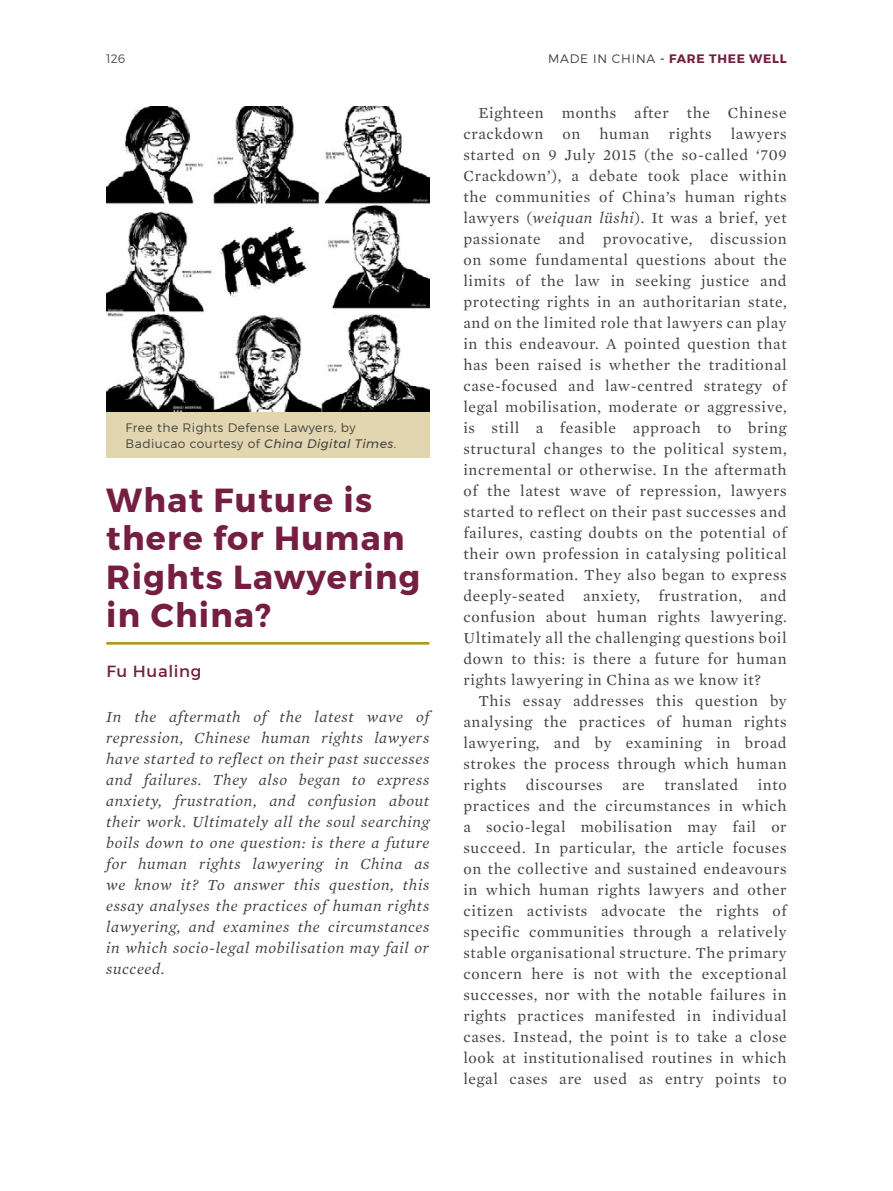
<style>
.page{position:relative;width:893px;height:1191px;background:#fff}
.page>*{position:absolute;margin:0;border:0;box-sizing:border-box;transform-origin:0 0}
.t1{font:700 33.25px/38.5px "Montserrat";letter-spacing:.04em;color:#741f41}
.t2{font:16.45px "Montserrat";letter-spacing:.04em;color:#741f41}
.t3{font:15.75px/21px "Mercury Text G1";letter-spacing:.04em;color:#414042;text-align:justify}
.t4{font:italic 15.75px/21px "Mercury Text G1";letter-spacing:.04em;color:#414042;text-align:justify}
.t5{font:300 12.25px/15.8px "Montserrat";letter-spacing:.04em;color:#414042}
.t6{font:700 12.25px "Montserrat";letter-spacing:.06em;color:#741f41}
.t7{font:300 12.25px "Montserrat";color:#4d4d4f}
.s1{font-weight:300;color:#414042}
.s2{font-weight:500;color:#414042}
.s3{font-weight:400;font-style:italic}
.s4{font-style:italic}
</style>
<div class="page">
<img style="left:107px;top:107px;width:322px;height:305px">
<hr style="left:106px;top:642px;width:323px;height:2px;background:#b19722">
<div style="left:106px;top:412px;width:324px;height:46px;background:#e2d6b0"></div>
<p class="t7" style="left:106px;top:51px;width:21px">126</p>
<p class="t6" style="left:548px;top:51px;width:240px"><span class="s1">MADE IN CHINA</span> <span class="s2">-</span> FARE THEE WELL</p>
<p class="t5" style="left:126px;top:420px;width:272px">Free the Rights Defense Lawyers, by<br>Badiucao courtesy of <span class="s3">China Digital Times</span>.</p>
<h1 class="t1" style="left:106px;top:481px;width:316px">What Future is there for Human<br>Rights Lawyering in China?</h1>
<p class="t2" style="left:106px;top:660px;width:97px">Fu Hualing</p>
<p class="t4" style="left:106px;top:706px;width:325px">In the aftermath of the latest wave of repression, Chinese human rights lawyers have started to reflect on their past successes and failures. They also began to express anxiety, frustration, and confusion about their work. Ultimately all the soul searching boils down to one question: is there a future for human rights lawyering in China as we know it? To answer this question, this essay analyses the practices of human rights lawyering, and examines the circumstances in which socio-legal mobilisation may fail or succeed.</p>
<p class="t3" style="left:463px;top:102px;width:325px;text-indent:15px">Eighteen months after the Chinese crackdown on human rights lawyers started on 9 July 2015 (the so-called ‘709<br>Crackdown’), a debate took place within the communities of China’s human rights lawyers (<span class="s4">weiquan lüshi</span>). It was a brief, yet passionate and provocative, discussion on some fundamental questions about the limits of the law in seeking justice and protecting rights in an authoritarian state, and on the limited role that lawyers can play in this endeavour. A pointed question that has been raised is whether the traditional case-focused and law-centred strategy of legal mobilisation, moderate or aggressive, is still a feasible approach to bring structural changes to the political system, incremental or otherwise. In the aftermath of the latest wave of repression, lawyers started to reflect on their past successes and failures, casting doubts on the potential of their own profession in catalysing political transformation. They also began to express deeply-seated anxiety, frustration, and confusion about human rights lawyering.<br>Ultimately all the challenging questions boil down to this: is there a future for human rights lawyering in China as we know it?</p>
<p class="t3" style="left:463px;top:690px;width:325px;text-indent:15px">This essay addresses this question by analysing the practices of human rights lawyering, and by examining in broad strokes the process through which human rights discourses are translated into practices and the circumstances in which a socio-legal mobilisation may fail or succeed. In particular, the article focuses on the collective and sustained endeavours in which human rights lawyers and other citizen activists advocate the rights of specific communities through a relatively stable organisational structure. The primary concern here is not with the exceptional successes, nor with the notable failures in rights practices manifested in individual cases. Instead, the point is to take a close look at institutionalised routines in which legal cases are used as entry points to</p>
</div>
